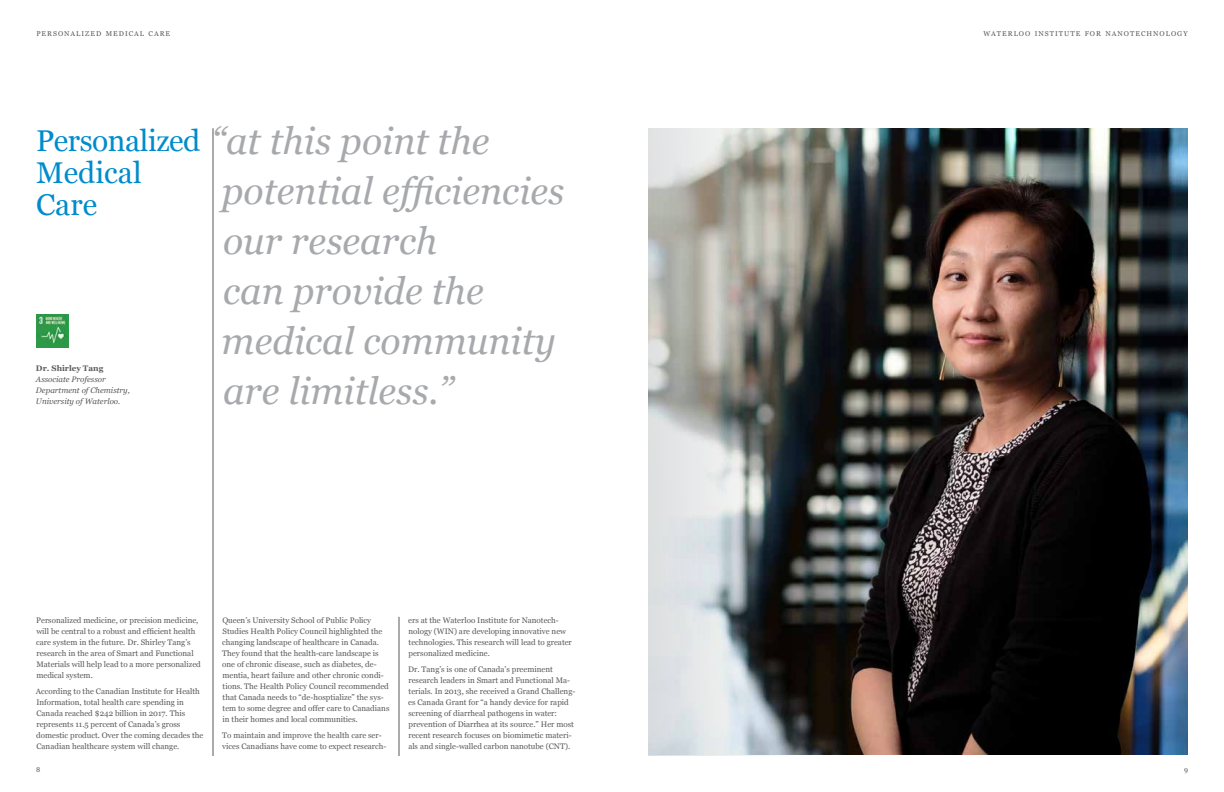
<style>
.page{position:relative;width:1224px;height:792px;background:#fff}
.page>*{position:absolute;margin:0;border:0;box-sizing:border-box;transform-origin:0 0}
.t1{font:italic 37.6px/50px "Georgia";color:#a7a9ac}
.t2{font:30px/32px "Georgia";letter-spacing:-.015em;color:#008ccc}
.t3{font:8px/11px "Georgia";color:#58595b}
.t4{font:italic 8px/11px "Georgia";color:#58595b}
.t5{font:700 8px "Georgia";color:#58595b}
.t6{font:7px "Georgia";letter-spacing:.145em;color:#58595b}
.t7{font:7px "Georgia";color:#58595b}
</style>
<div class="page">
<img style="left:798px;top:128px;width:390px;height:627px">
<svg style="left:648px;top:128px;width:150px;height:628px;background:#a3a6a4"></svg>
<hr style="left:213px;top:128px;width:1px;height:628px;background:#58595b">
<hr style="left:399px;top:617px;width:1px;height:139px;background:#58595b">
<img style="left:36px;top:315px;width:32px;height:32px">
<p class="t6" style="left:36px;top:30px;width:135px">PERSONALIZED MEDICAL CARE</p>
<p class="t6" style="left:983px;top:30px;width:206px">WATERLOO INSTITUTE FOR NANOTECHNOLOGY</p>
<h2 class="t2" style="left:36px;top:125px;width:166px">Personalized<br>Medical<br>Care</h2>
<h1 class="t1" style="left:212px;top:116px;width:354px">“at this point the potential efficiencies our research<br>can provide the medical community are limitless.”</h1>
<p class="t5" style="left:36px;top:364px;width:69px">Dr. Shirley Tang</p>
<p class="t4" style="left:36px;top:374px;width:95px">Associate Professor<br>Department of Chemistry,<br>University of Waterloo.</p>
<p class="t3" style="left:36px;top:615px;width:166px">Personalized medicine, or precision medicine, will be central to a robust and efficient health care system in the future. Dr. Shirley Tang’s research in the area of Smart and Functional Materials will help lead to a more personalized medical system.</p>
<p class="t3" style="left:36px;top:686px;width:169px">According to the Canadian Institute for Health Information, total health care spending in Canada reached $242 billion in 2017. This represents 11.5 percent of Canada’s gross domestic product. Over the coming decades the Canadian healthcare system will change.</p>
<p class="t3" style="left:222px;top:615px;width:169px">Queen’s University School of Public Policy Studies Health Policy Council highlighted the changing landscape of healthcare in Canada.<br>They found that the health-care landscape is one of chronic disease, such as diabetes, de&shy;mentia, heart failure and other chronic condi&shy;tions. The Health Policy Council recommended that Canada needs to “de-hosptialize” the sys&shy;tem to some degree and offer care to Canadians in their homes and local communities.</p>
<p class="t3" style="left:222px;top:730px;width:166px">To maintain and improve the health care ser&shy;vices Canadians have come to expect research-</p>
<p class="t3" style="left:408px;top:615px;width:165px">ers at the Waterloo Institute for Nanotech&shy;nology (WIN) are developing innovative new technologies. This research will lead to greater personalized medicine.</p>
<p class="t3" style="left:408px;top:664px;width:169px">Dr. Tang’s is one of Canada’s preeminent research leaders in Smart and Functional Ma&shy;terials. In 2013, she received a Grand Challeng&shy;es Canada Grant for “a handy device for rapid screening of diarrheal pathogens in water: prevention of Diarrhea at its source.” Her most recent research focuses on biomimetic materi&shy;als and single-walled carbon nanotube (CNT).</p>
<p class="t7" style="left:36px;top:766px;width:6px">8</p>
<p class="t7" style="left:1184px;top:766px;width:5px">9</p>
</div>
